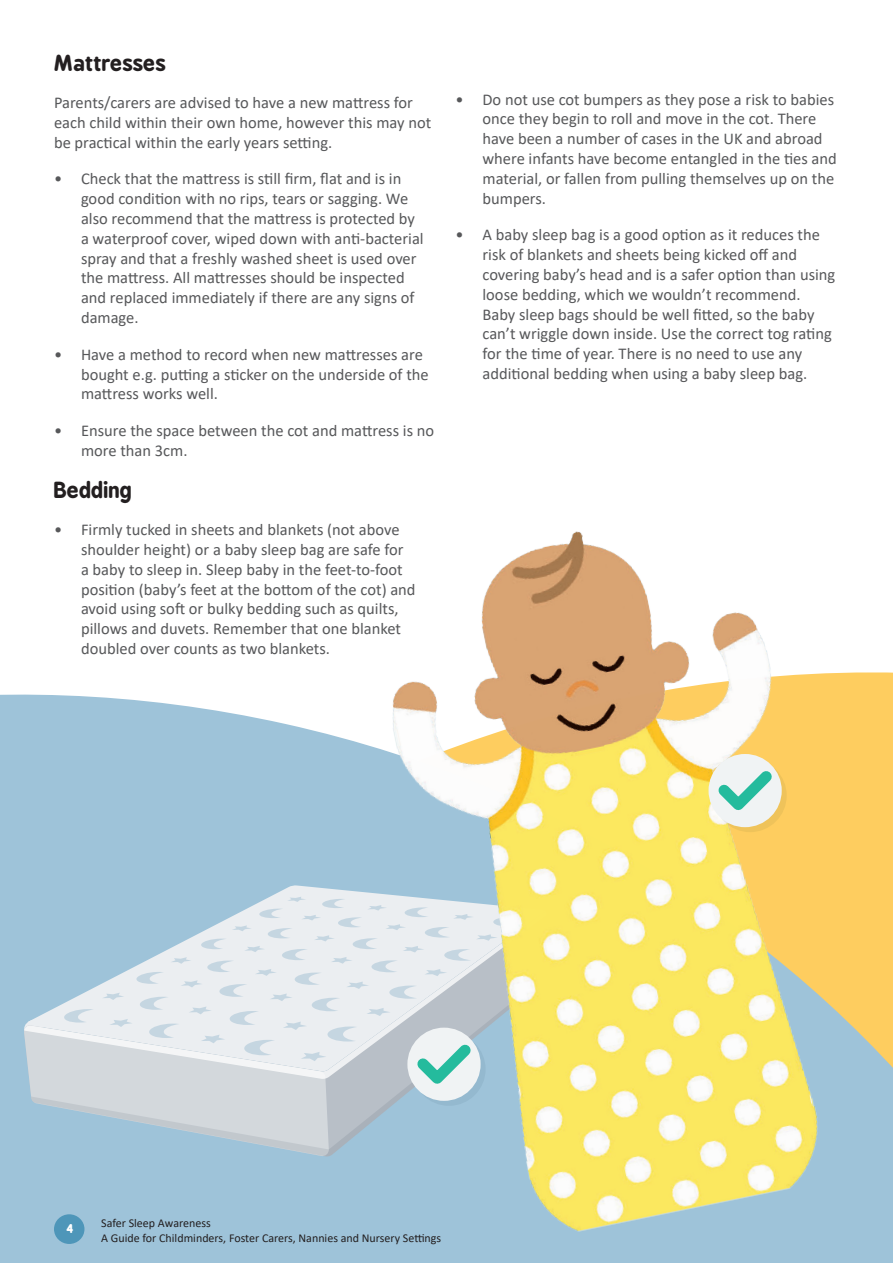
<style>
.page{position:relative;width:893px;height:1263px;background:#fff}
.page>*{position:absolute;margin:0;border:0;box-sizing:border-box;transform-origin:0 0}
.bold_section_head{font:700 21px "B Preplay";color:#231f20}
.normal_text{font:16.5px/19.8px "Calibri";color:#57585a}
.t1{font:12px "Calibri";color:#231f20}
.t2{font:700 12px "B Preplay";color:#fff}
</style>
<div class="page">
<div style="left:0;top:694px;width:147px;height:569px;background:#9ec3d9"></div>
<img style="left:147px;top:531px;width:746px;height:732px">
<div style="left:54px;top:1214px;width:30px;height:30px;background:#4e96b9;border-radius:50%"></div>
<svg style="left:24px;top:897px;width:495px;height:260px;background:#c9d8df"></svg>
<svg style="left:713px;top:759px;width:74px;height:73px"></svg>
<div style="left:708px;top:754px;width:74px;height:73px;background:#f0f3f4;border-radius:50%"></div>
<svg style="left:708px;top:761px;width:74px;height:59px"></svg>
<p class="bold_section_head" style="left:54px;top:51px;width:113px">Mattresses</p>
<p class="normal_text" style="left:54px;top:92px;width:379px">Parents/carers are advised to have a new mattress for each child within their own home, however this may not be practical within the early years setting.</p>
<p class="normal_text" style="left:81px;top:169px;width:344px;text-indent:-27px">• Check that the mattress is still firm, flat and is in good condition with no rips, tears or sagging. We also recommend that the mattress is protected by a waterproof cover, wiped down with anti-bacterial spray and that a freshly washed sheet is used over the mattress. All mattresses should be inspected and replaced immediately if there are any signs of damage.</p>
<p class="normal_text" style="left:81px;top:344px;width:349px;text-indent:-27px">• Have a method to record when new mattresses are bought e.g. putting a sticker on the underside of the mattress works well.</p>
<p class="normal_text" style="left:81px;top:420px;width:355px;text-indent:-27px">• Ensure the space between the cot and mattress is no more than 3cm.</p>
<p class="bold_section_head" style="left:54px;top:478px;width:80px">Bedding</p>
<p class="normal_text" style="left:81px;top:519px;width:336px;text-indent:-27px">• Firmly tucked in sheets and blankets (not above shoulder height) or a baby sleep bag are safe for<br>a baby to sleep in. Sleep baby in the feet-to-foot position (baby’s feet at the bottom of the cot) and avoid using soft or bulky bedding such as quilts, pillows and duvets. Remember that one blanket doubled over counts as two blankets.</p>
<p class="normal_text" style="left:482px;top:89px;width:356px;text-indent:-27px">• Do not use cot bumpers as they pose a risk to babies once they begin to roll and move in the cot. There have been a number of cases in the UK and abroad where infants have become entangled in the ties and material, or fallen from pulling themselves up on the bumpers.</p>
<p class="normal_text" style="left:482px;top:225px;width:354px;text-indent:-27px">• A baby sleep bag is a good option as it reduces the risk of blankets and sheets being kicked off and covering baby’s head and is a safer option than using loose bedding, which we wouldn’t recommend.<br>Baby sleep bags should be well fitted, so the baby can’t wriggle down inside. Use the correct tog rating for the time of year. There is no need to use any additional bedding when using a baby sleep bag.</p>
<p class="t2" style="left:67px;top:1221px;width:9px">4</p>
<p class="t1" style="left:101px;top:1215px;width:111px">Safer Sleep Awareness</p>
<p class="t1" style="left:101px;top:1229px;width:341px">A Guide for Childminders, Foster Carers, Nannies and Nursery Settings</p>
</div>
